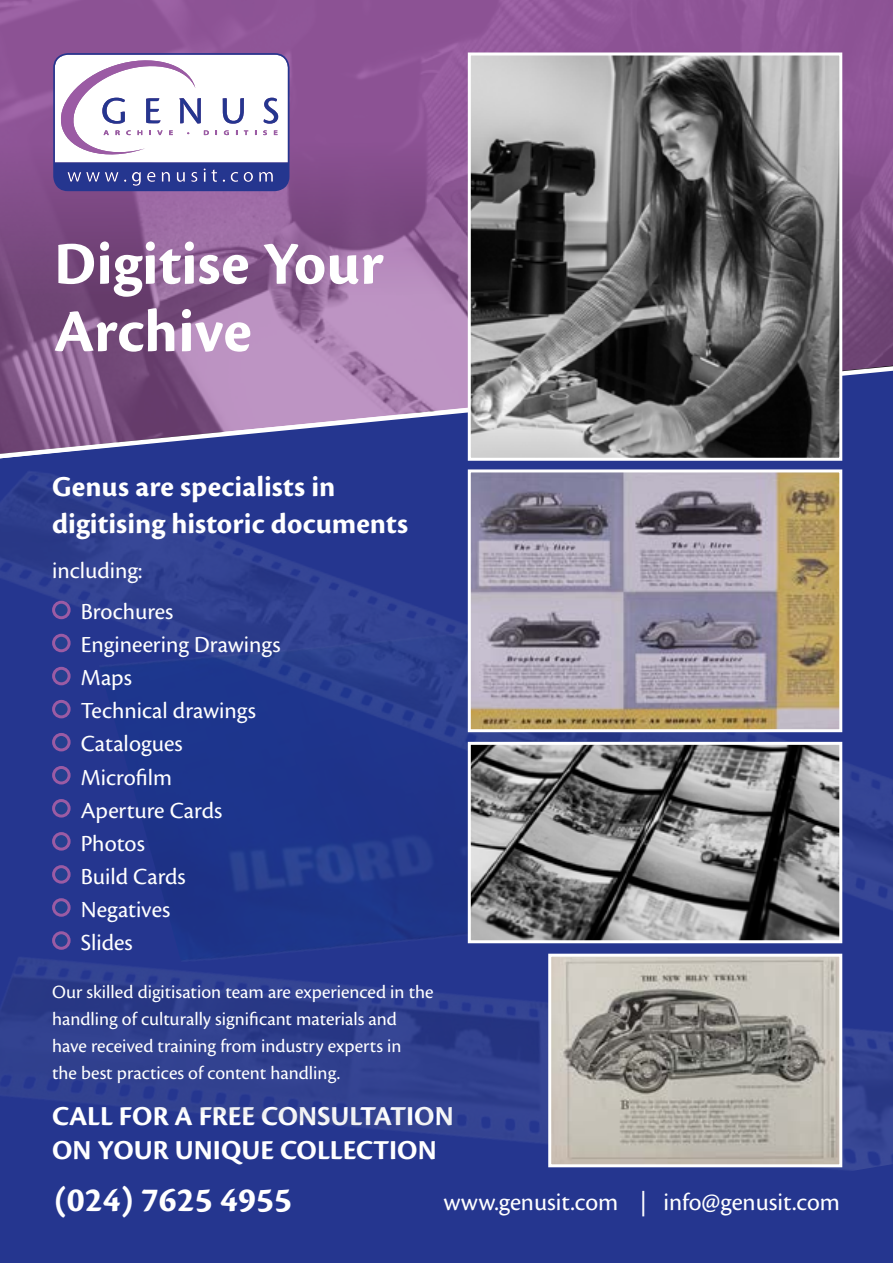
<style>
.page{position:relative;width:893px;height:1263px;background:#fff}
.page>*{position:absolute;margin:0;border:0;box-sizing:border-box;transform-origin:0 0}
.t1{font:700 63px/67.5px "Cronos Pro";color:#fff}
.t2{font:700 36px "Cronos Pro";color:#fff}
.t3{font:700 30px/36px "Cronos Pro";letter-spacing:.005em;color:#fff}
.t4{font:700 28.5px/34.2px "Cronos Pro";color:#fff}
.t5{font:25.5px "Cronos Pro";color:#fff}
.t6{font:24px/33px "Cronos Pro";color:#fff}
.t7{font:19.5px/27px "Cronos Pro";color:#fff}
</style>
<div class="page">
<svg style="left:0;top:319px;width:893px;height:42px;background:#9c73a2"></svg>
<svg style="left:0;top:0;width:893px;height:319px;background:#8c5793"></svg>
<img style="left:0;top:463px;width:893px;height:296px">
<img style="left:0;top:759px;width:893px;height:504px">
<svg style="left:0;top:361px;width:893px;height:102px;background:#76639e"></svg>
<img style="left:472px;top:56px;width:366px;height:401px">
<div style="left:468px;top:52px;width:374px;height:409px;border:3px solid #fff"></div>
<div style="left:54px;top:602px;width:15px;height:16px;background:#25408f;border-radius:50%"></div>
<div style="left:52px;top:601px;width:19px;height:18px;border:3px solid #9b5ba4;border-radius:50%"></div>
<div style="left:54px;top:635px;width:15px;height:16px;background:#25408f;border-radius:50%"></div>
<div style="left:52px;top:634px;width:19px;height:18px;border:3px solid #9b5ba4;border-radius:50%"></div>
<div style="left:54px;top:668px;width:15px;height:16px;background:#25408f;border-radius:50%"></div>
<div style="left:52px;top:667px;width:19px;height:18px;border:3px solid #9b5ba4;border-radius:50%"></div>
<div style="left:54px;top:701px;width:15px;height:16px;background:#25408f;border-radius:50%"></div>
<div style="left:52px;top:700px;width:19px;height:18px;border:3px solid #9b5ba4;border-radius:50%"></div>
<div style="left:54px;top:734px;width:15px;height:16px;background:#25408f;border-radius:50%"></div>
<div style="left:52px;top:733px;width:19px;height:18px;border:3px solid #9b5ba4;border-radius:50%"></div>
<div style="left:54px;top:767px;width:15px;height:16px;background:#25408f;border-radius:50%"></div>
<div style="left:52px;top:766px;width:19px;height:18px;border:3px solid #9b5ba4;border-radius:50%"></div>
<div style="left:54px;top:800px;width:15px;height:16px;background:#25408f;border-radius:50%"></div>
<div style="left:52px;top:799px;width:19px;height:18px;border:3px solid #9b5ba4;border-radius:50%"></div>
<div style="left:54px;top:833px;width:15px;height:16px;background:#25408f;border-radius:50%"></div>
<div style="left:52px;top:832px;width:19px;height:19px;border:3px solid #9b5ba4;border-radius:50%"></div>
<div style="left:54px;top:867px;width:15px;height:15px;background:#25408f;border-radius:50%"></div>
<div style="left:52px;top:865px;width:19px;height:19px;border:3px solid #9b5ba4;border-radius:50%"></div>
<div style="left:54px;top:900px;width:15px;height:15px;background:#25408f;border-radius:50%"></div>
<div style="left:52px;top:898px;width:19px;height:19px;border:3px solid #9b5ba4;border-radius:50%"></div>
<div style="left:54px;top:933px;width:15px;height:15px;background:#25408f;border-radius:50%"></div>
<div style="left:52px;top:931px;width:19px;height:19px;border:3px solid #9b5ba4;border-radius:50%"></div>
<img style="left:552px;top:958px;width:286px;height:205px">
<div style="left:548px;top:954px;width:294px;height:213px;border:3px solid #fff"></div>
<img style="left:472px;top:746px;width:366px;height:193px">
<div style="left:468px;top:742px;width:374px;height:201px;border:3px solid #fff"></div>
<img style="left:472px;top:473px;width:366px;height:255px">
<div style="left:468px;top:469px;width:374px;height:263px;border:3px solid #fff"></div>
<svg style="left:53px;top:53px;width:236px;height:138px"></svg>
<h1 class="t1" style="left:54px;top:231px;width:331px">Digitise Your<br>Archive</h1>
<h3 class="t3" style="left:52px;top:470px;width:358px">Genus are specialists in digitising historic documents</h3>
<p class="t6" style="left:81px;top:549px;width:94px;line-height:41.5px;text-indent:-29px">including:<br>Brochures</p>
<p class="t6" style="left:81px;top:628px;width:201px">Engineering Drawings<br>Maps<br>Technical drawings<br>Catalogues<br>Microfilm<br>Aperture Cards<br>Photos<br>Build Cards<br>Negatives<br>Slides</p>
<p class="t7" style="left:52px;top:978px;width:383px">Our skilled digitisation team are experienced in the handling of culturally significant materials and have received training from industry experts in<br>the best practices of content handling.</p>
<h3 class="t4" style="left:52px;top:1100px;width:403px">CALL FOR A FREE CONSULTATION<br>ON YOUR UNIQUE COLLECTION</h3>
<h2 class="t2" style="left:54px;top:1179px;width:240px">(024) 7625 4955</h2>
<h3 class="t5" style="left:443px;top:1187px;width:398px">www.genusit.com | info@genusit.com</h3>
</div>
